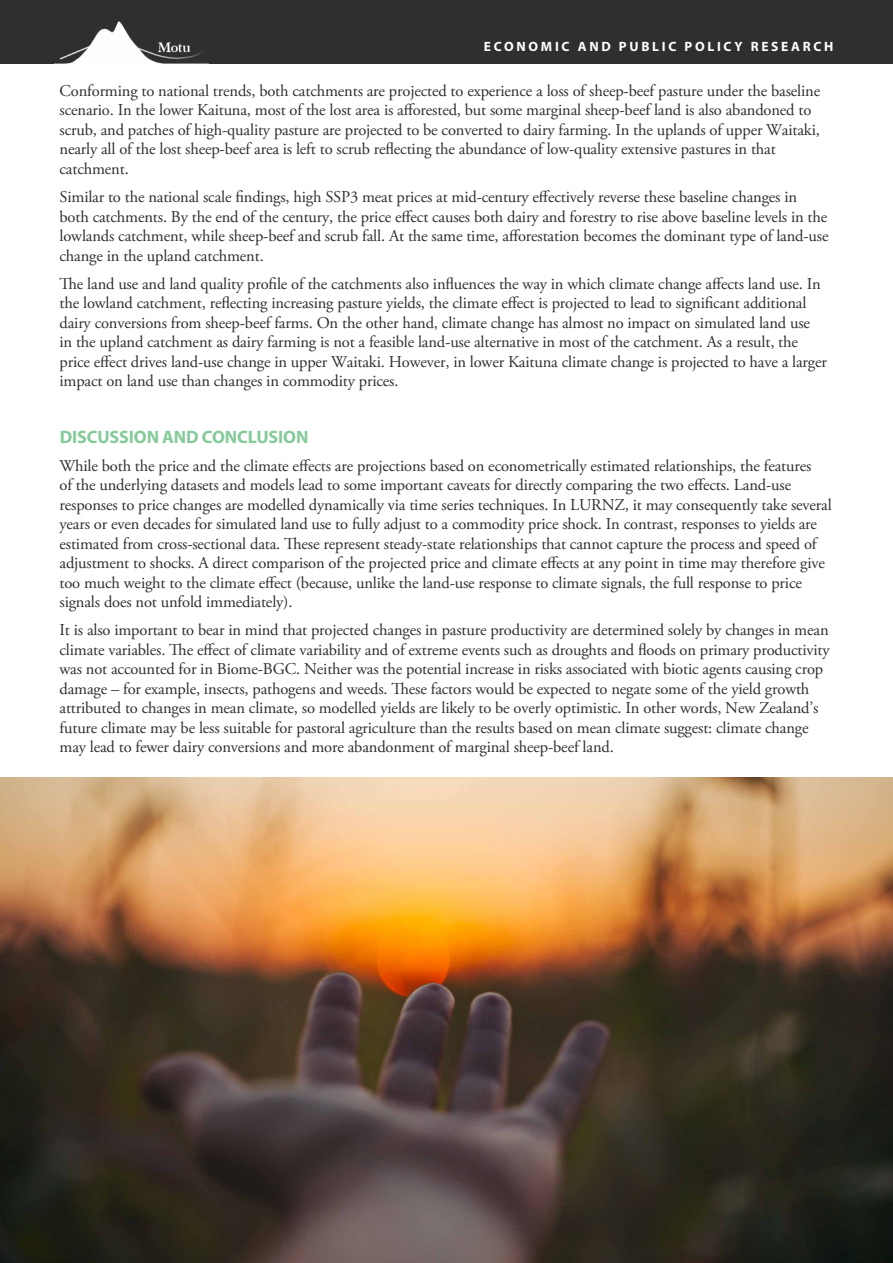
<style>
.page{position:relative;width:893px;height:1263px;background:#fff}
.page>*{position:absolute;margin:0;border:0;box-sizing:border-box;transform-origin:0 0}
.t1{font:700 18px "Myriad Pro";letter-spacing:-.005em;color:#85ca99}
.t2{font:16.5px/19.5px "Adobe Garamond Pro";letter-spacing:-.01em;color:#2f2f2e}
.t3{font:700 13.5px "Myriad Pro";letter-spacing:.2em;color:#fff}
</style>
<div class="page">
<div style="left:0;top:0;width:893px;height:64px;background:#2f2f2e"></div>
<img style="left:55px;top:21px;width:154px;height:43px">
<img style="left:0;top:777px;width:893px;height:486px">
<p class="t3" style="left:484px;top:37px;width:351px">ECONOMIC AND PUBLIC POLICY RESEARCH</p>
<p class="t2" style="left:60px;top:82px;width:762px">Conforming to national trends, both catchments are projected to experience a loss of sheep-beef pasture under the baseline scenario. In the lower Kaituna, most of the lost area is afforested, but some marginal sheep-beef land is also abandoned to scrub, and patches of high-quality pasture are projected to be converted to dairy farming. In the uplands of upper Waitaki, nearly all of the lost sheep-beef area is left to scrub reflecting the abundance of low-quality extensive pastures in that catchment.</p>
<p class="t2" style="left:60px;top:188px;width:770px">Similar to the national scale findings, high SSP3 meat prices at mid-century effectively reverse these baseline changes in both catchments. By the end of the century, the price effect causes both dairy and forestry to rise above baseline levels in the lowlands catchment, while sheep-beef and scrub fall. At the same time, afforestation becomes the dominant type of land-use change in the upland catchment.</p>
<p class="t2" style="left:60px;top:274px;width:769px">The land use and land quality profile of the catchments also influences the way in which climate change affects land use. In the lowland catchment, reflecting increasing pasture yields, the climate effect is projected to lead to significant additional dairy conversions from sheep-beef farms. On the other hand, climate change has almost no impact on simulated land use in the upland catchment as dairy farming is not a feasible land-use alternative in most of the catchment. As a result, the price effect drives land-use change in upper Waitaki. However, in lower Kaituna climate change is projected to have a larger impact on land use than changes in commodity prices.</p>
<p class="t1" style="left:60px;top:425px;width:250px">DISCUSSION AND CONCLUSION</p>
<p class="t2" style="left:60px;top:456px;width:774px">While both the price and the climate effects are projections based on econometrically estimated relationships, the features<br>of the underlying datasets and models lead to some important caveats for directly comparing the two effects. Land-use responses to price changes are modelled dynamically via time series techniques. In LURNZ, it may consequently take several years or even decades for simulated land use to fully adjust to a commodity price shock. In contrast, responses to yields are estimated from cross-sectional data. These represent steady-state relationships that cannot capture the process and speed of adjustment to shocks. A direct comparison of the projected price and climate effects at any point in time may therefore give too much weight to the climate effect (because, unlike the land-use response to climate signals, the full response to price signals does not unfold immediately).</p>
<p class="t2" style="left:60px;top:621px;width:772px">It is also important to bear in mind that projected changes in pasture productivity are determined solely by changes in mean climate variables. The effect of climate variability and of extreme events such as droughts and floods on primary productivity was not accounted for in Biome-BGC. Neither was the potential increase in risks associated with biotic agents causing crop damage – for example, insects, pathogens and weeds. These factors would be expected to negate some of the yield growth attributed to changes in mean climate, so modelled yields are likely to be overly optimistic. In other words, New Zealand’s future climate may be less suitable for pastoral agriculture than the results based on mean climate suggest: climate change may lead to fewer dairy conversions and more abandonment of marginal sheep-beef land.</p>
</div>
